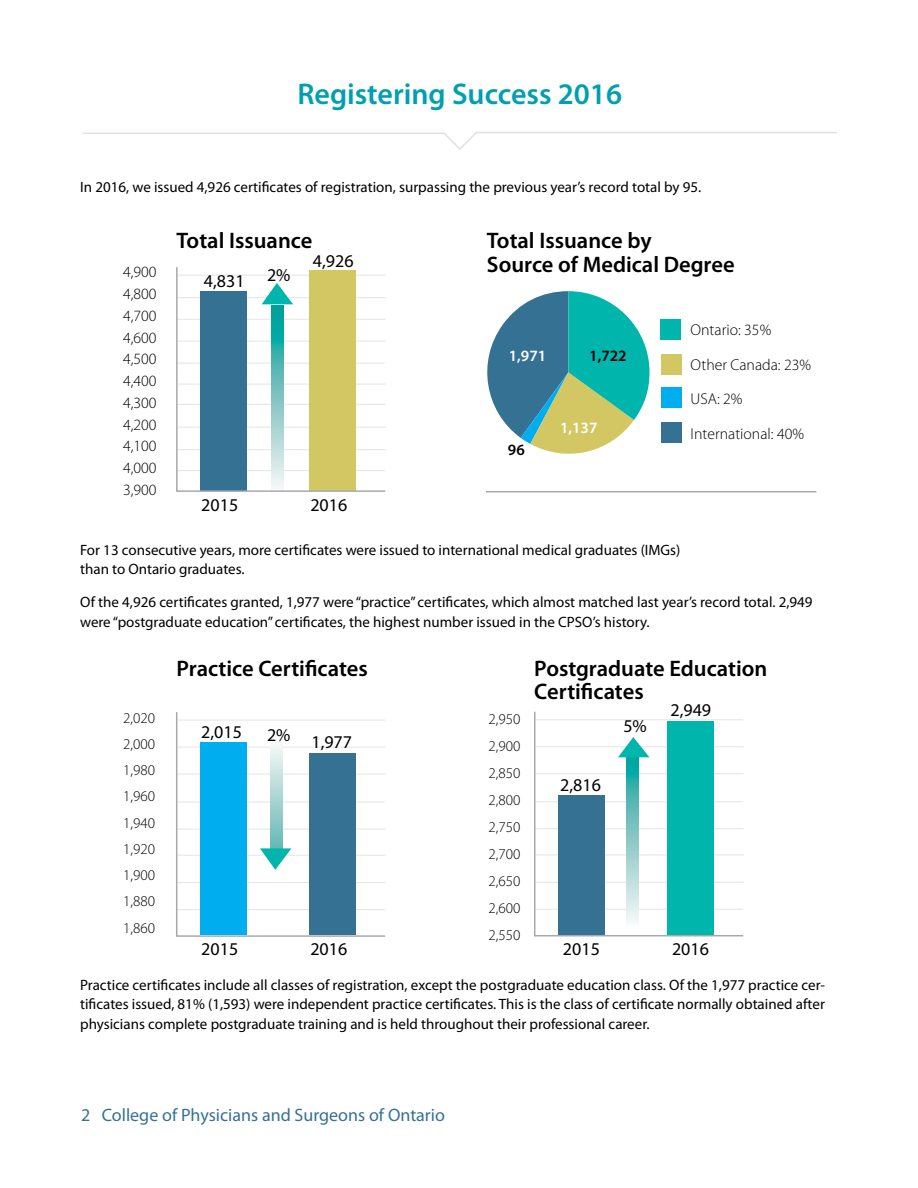
<style>
.page{position:relative;width:918px;height:1188px;background:#fff}
.page>*{position:absolute;margin:0;border:0;box-sizing:border-box;transform-origin:0 0}
.t1{font:600 30px "Myriad Pro";color:#00a0af}
.t2{font:600 22.5px/22.5px "Myriad Pro";color:#000}
.t3{font:18px "Myriad Pro";color:#000}
.t4{font:18px "Myriad Pro";color:#357193}
.t5{font:300 15.75px/21.8px "Myriad Pro";color:#000;text-align:justify}
.t6{font:600 15.75px "Myriad Pro";color:#fff}
.t7{font:600 15.75px "Myriad Pro";color:#000}
.t8{font:15px/19.5px "Myriad Pro";color:#000}
.t9{font:300 15px/26.2px "Myriad Pro";color:#000;text-align:justify}
</style>
<div class="page">
<svg style="left:487px;top:291px;width:163px;height:163px"></svg>
<svg style="left:82px;top:132px;width:755px;height:18px"></svg>
<hr style="left:486px;top:491px;width:330px;height:1px;background:#a7a9ac">
<div style="left:661px;top:320px;width:20px;height:20px;background:#00b5ac"></div>
<div style="left:661px;top:354px;width:20px;height:20px;background:#d2c763"></div>
<div style="left:662px;top:388px;width:20px;height:20px;background:#00aeef"></div>
<div style="left:661px;top:423px;width:20px;height:20px;background:#357193"></div>
<svg style="left:176px;top:267px;width:210px;height:225px"></svg>
<svg style="left:176px;top:712px;width:210px;height:225px"></svg>
<svg style="left:534px;top:711px;width:210px;height:226px"></svg>
<h1 class="t1" style="left:297px;top:74px;width:326px">Registering Success 2016</h1>
<p class="t8" style="left:80px;top:177px;width:623px">In 2016, we issued 4,926 certificates of registration, surpassing the previous year’s record total by 95.</p>
<h2 class="t2" style="left:177px;top:229px;width:137px">Total Issuance</h2>
<p class="t5" style="left:123px;top:262px;width:35px">4,900<br>4,800<br>4,700<br>4,600<br>4,500<br>4,400<br>4,300<br>4,200<br>4,100<br>4,000<br>3,900</p>
<p class="t3" style="left:204px;top:270px;width:42px">4,831</p>
<p class="t3" style="left:201px;top:493px;width:38px">2015</p>
<p class="t3" style="left:267px;top:263px;width:25px">2%</p>
<p class="t3" style="left:313px;top:249px;width:42px">4,926</p>
<p class="t3" style="left:310px;top:493px;width:38px">2016</p>
<h2 class="t2" style="left:487px;top:228px;width:249px;line-height:24px">Total Issuance by<br>Source of Medical Degree</h2>
<p class="t6" style="left:509px;top:346px;width:39px">1,971</p>
<p class="t7" style="left:589px;top:346px;width:39px">1,722</p>
<p class="t7" style="left:508px;top:439px;width:18px">96</p>
<p class="t6" style="left:560px;top:417px;width:39px">1,137</p>
<p class="t5" style="left:691px;top:313px;width:122px;line-height:34.5px;text-align:left">Ontario: 35%<br>Other Canada: 23%<br>USA: 2%<br>International: 40%</p>
<p class="t8" style="left:80px;top:540px;width:602px">For 13 consecutive years, more certificates were issued to international medical graduates (IMGs) than to Ontario graduates.</p>
<p class="t8" style="left:80px;top:592px;width:734px">Of the 4,926 certificates granted, 1,977 were “practice” certificates, which almost matched last year’s record total. 2,949 were “postgraduate education” certificates, the highest number issued in the CPSO’s history.</p>
<h2 class="t2" style="left:177px;top:657px;width:193px">Practice Certificates</h2>
<h2 class="t2" style="left:534px;top:657px;width:235px">Postgraduate Education<br>Certificates</h2>
<p class="t3" style="left:671px;top:699px;width:42px">2,949</p>
<p class="t9" style="left:123px;top:705px;width:33px">2,020<br>2,000<br>1,980<br>1,960<br>1,940<br>1,920<br>1,900<br>1,880<br>1,860</p>
<p class="t9" style="left:488px;top:706px;width:33px;line-height:27px">2,950<br>2,900<br>2,850<br>2,800<br>2,750<br>2,700<br>2,650<br>2,600<br>2,550</p>
<p class="t3" style="left:623px;top:714px;width:25px">5%</p>
<p class="t3" style="left:201px;top:721px;width:42px">2,015</p>
<p class="t3" style="left:267px;top:724px;width:25px">2%</p>
<p class="t3" style="left:311px;top:731px;width:42px">1,977</p>
<p class="t3" style="left:560px;top:774px;width:42px">2,816</p>
<p class="t3" style="left:310px;top:938px;width:38px">2016</p>
<p class="t3" style="left:672px;top:938px;width:38px">2016</p>
<p class="t3" style="left:201px;top:938px;width:38px">2015</p>
<p class="t3" style="left:563px;top:938px;width:38px">2015</p>
<p class="t8" style="left:80px;top:975px;width:747px;text-align:justify">Practice certificates include all classes of registration, except the postgraduate education class. Of the 1,977 practice cer&shy;tificates issued, 81% (1,593) were independent practice certificates. This is the class of certificate normally obtained after physicians complete postgraduate training and is held throughout their professional career.</p>
<p class="t4" style="left:81px;top:1103px;width:366px">2 College of Physicians and Surgeons of Ontario</p>
</div>
